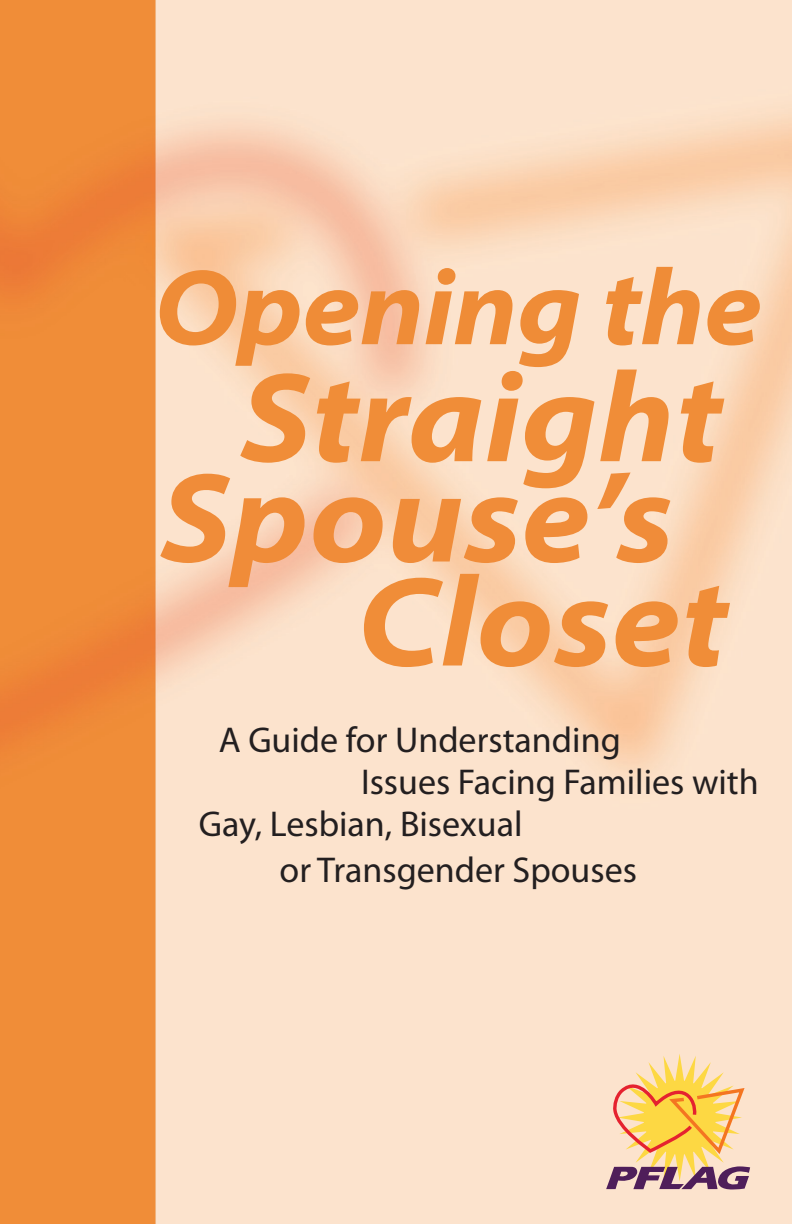
<style>
.page{position:relative;width:792px;height:1224px;background:#fff}
.page>*{position:absolute;margin:0;border:0;box-sizing:border-box;transform-origin:0 0}
.t1{font:italic 700 semi-expanded 128px "Myriad Pro";color:#f08d38}
.t2{font:italic 700 semi-expanded 128px "Myriad Pro";color:#f08c39}
.t3{font:italic 700 semi-expanded 108px "Myriad Pro";letter-spacing:-.01em;color:#ef8c37}
.t4{font:36px "Myriad Pro";color:#231f20}
</style>
<div class="page">
<img style="left:0;top:0;width:792px;height:1224px">
<svg style="left:606px;top:1054px;width:144px;height:136px;background:#eac18a"></svg>
<h2 class="t3" style="left:154px;top:247px;width:610px">Opening the</h2>
<h1 class="t1" style="left:240px;top:346px;width:484px">Straight</h1>
<h1 class="t2" style="left:160px;top:447px;width:515px">Spouse’s</h1>
<h1 class="t1" style="left:357px;top:551px;width:372px">Closet</h1>
<p class="t4" style="left:219px;top:717px;width:404px">A Guide for Understanding</p>
<p class="t4" style="left:361px;top:760px;width:399px">Issues Facing Families with</p>
<p class="t4" style="left:199px;top:801px;width:325px">Gay, Lesbian, Bisexual</p>
<p class="t4" style="left:280px;top:848px;width:359px">or Transgender Spouses</p>
</div>
